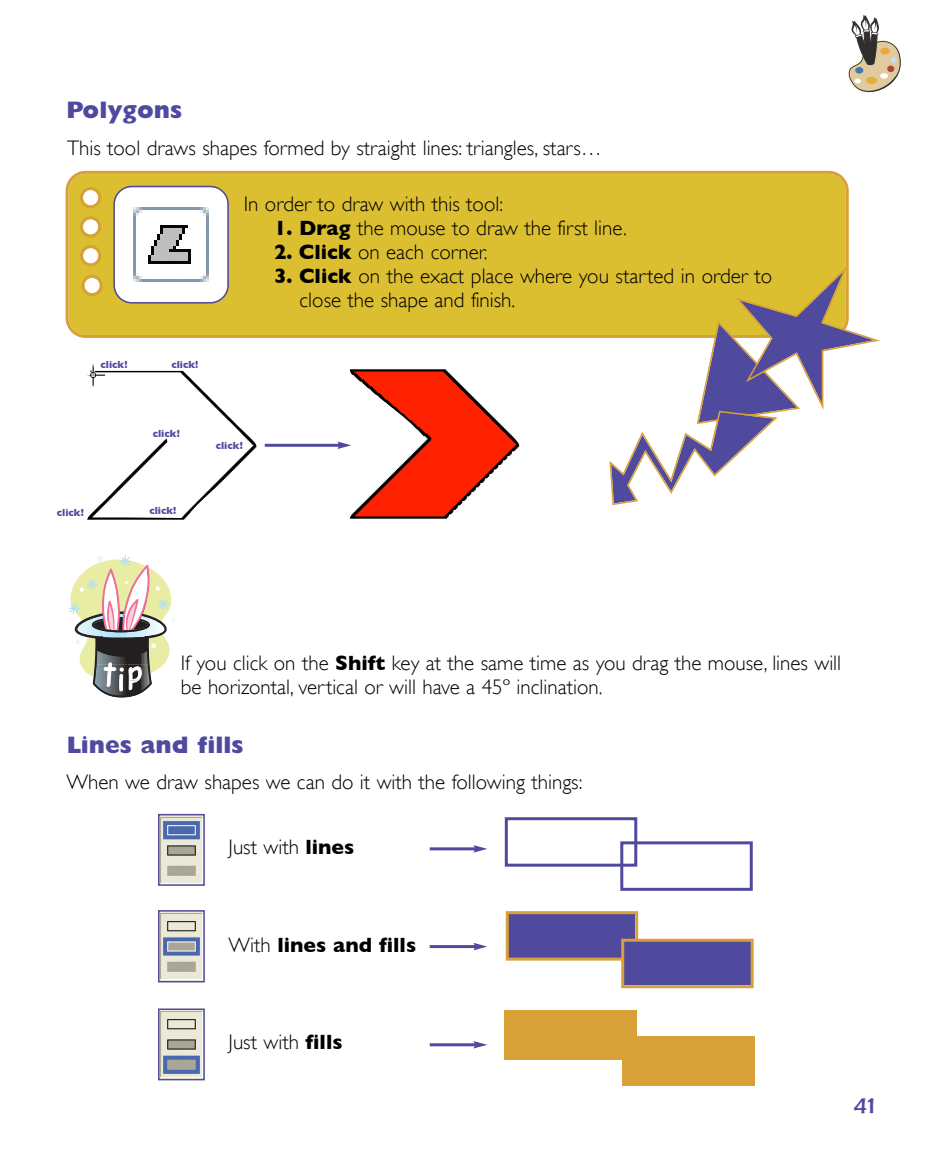
<style>
.page{position:relative;width:936px;height:1170px;background:#fff}
.page>*{position:absolute;margin:0;border:0;box-sizing:border-box;transform-origin:0 0}
.t1{font:800 24px "Gill Sans";color:#504a9e}
.t2{font:300 21px/24px "Gill Sans";color:#000}
.t3{font:700 21px "Gill Sans";color:#000}
.t4{font:21px "Arab Bru D";color:#504a9e}
.t5{font:700 10.5px "Gill Sans";color:#504a9e}
.s1{font-weight:700}
.s2{font-weight:300}
</style>
<div class="page">
<div style="left:66px;top:171px;width:782px;height:167px;background:#dcbf30"></div>
<svg style="left:80px;top:187px;width:21px;height:21px"></svg>
<svg style="left:80px;top:216px;width:21px;height:21px"></svg>
<svg style="left:80px;top:245px;width:21px;height:21px"></svg>
<svg style="left:81px;top:275px;width:22px;height:21px"></svg>
<svg style="left:113px;top:186px;width:116px;height:117px"></svg>
<svg style="left:68px;top:555px;width:107px;height:143px"></svg>
<div style="left:505px;top:817px;width:132px;height:49px;border:3px solid #504a9e"></div>
<div style="left:620px;top:841px;width:132px;height:49px;border:3px solid #504a9e"></div>
<div style="left:508px;top:914px;width:127px;height:43px;background:#504a9e"></div>
<div style="left:505px;top:911px;width:133px;height:49px;border:3px solid #d7a137"></div>
<div style="left:624px;top:941px;width:126px;height:44px;background:#504a9e"></div>
<div style="left:621px;top:938px;width:132px;height:50px;border:3px solid #d7a137"></div>
<div style="left:504px;top:1010px;width:133px;height:49px;background:#d7a137"></div>
<div style="left:621px;top:1036px;width:133px;height:49px;background:#d7a137"></div>
<img style="left:87px;top:364px;width:170px;height:156px">
<img style="left:350px;top:369px;width:170px;height:150px">
<hr style="left:265px;top:444px;width:75px;height:3px;background:#504a9e">
<svg style="left:337px;top:441px;width:14px;height:8px"></svg>
<img style="left:161px;top:816px;width:41px;height:66px">
<div style="left:158px;top:813px;width:47px;height:72px;border:2px solid #504a9e"></div>
<img style="left:161px;top:913px;width:41px;height:66px">
<div style="left:158px;top:910px;width:47px;height:72px;border:2px solid #504a9e"></div>
<img style="left:161px;top:1011px;width:41px;height:66px">
<div style="left:158px;top:1008px;width:47px;height:72px;border:2px solid #504a9e"></div>
<hr style="left:430px;top:847px;width:46px;height:3px;background:#504a9e">
<svg style="left:473px;top:845px;width:14px;height:7px"></svg>
<hr style="left:429px;top:945px;width:47px;height:3px;background:#504a9e">
<svg style="left:473px;top:943px;width:14px;height:7px"></svg>
<hr style="left:429px;top:1043px;width:47px;height:3px;background:#504a9e">
<svg style="left:473px;top:1041px;width:14px;height:7px"></svg>
<svg style="left:609px;top:265px;width:270px;height:240px"></svg>
<svg style="left:848px;top:14px;width:52px;height:79px"></svg>
<p class="t1" style="left:66px;top:100px;width:117px">Polygons</p>
<p class="t2" style="left:67px;top:136px;width:536px">This tool draws shapes formed by straight lines: triangles, stars…</p>
<p class="t5" style="left:100px;top:358px;width:29px">click!</p>
<p class="t5" style="left:171px;top:358px;width:29px">click!</p>
<p class="t2" style="left:244px;top:192px;width:261px">In order to draw with this tool:</p>
<p class="t2" style="left:274px;top:216px;width:354px"><span class="s1">1. Drag</span> the mouse to draw the first line.</p>
<p class="t2" style="left:274px;top:240px;width:215px"><span class="s1">2. Click</span> on each corner.</p>
<p class="t2" style="left:299px;top:264px;width:474px;text-indent:-26px"><span class="s1">3. Click</span> on the exact place where you started in order to close the shape and finish.</p>
<p class="t5" style="left:153px;top:427px;width:29px">click!</p>
<p class="t5" style="left:57px;top:506px;width:29px">click!</p>
<p class="t5" style="left:149px;top:504px;width:29px">click!</p>
<p class="t5" style="left:216px;top:439px;width:29px">click!</p>
<p class="t2" style="left:181px;top:650px;width:662px">If you click on the <span class="s1">Shift</span> key at the same time as you drag the mouse, lines will be horizontal, vertical or will have a 45º inclination.</p>
<p class="t1" style="left:67px;top:735px;width:178px">Lines and fills</p>
<p class="t2" style="left:67px;top:770px;width:517px">When we draw shapes we can do it with the following things:</p>
<p class="t2" style="left:229px;top:835px;width:127px">Just with <span class="s1">lines</span></p>
<p class="t3" style="left:229px;top:932px;width:189px"><span class="s2">With</span> lines and fills</p>
<p class="t2" style="left:229px;top:1030px;width:115px">Just with <span class="s1">fills</span></p>
<p class="t4" style="left:854px;top:1093px;width:22px">41</p>
</div>
